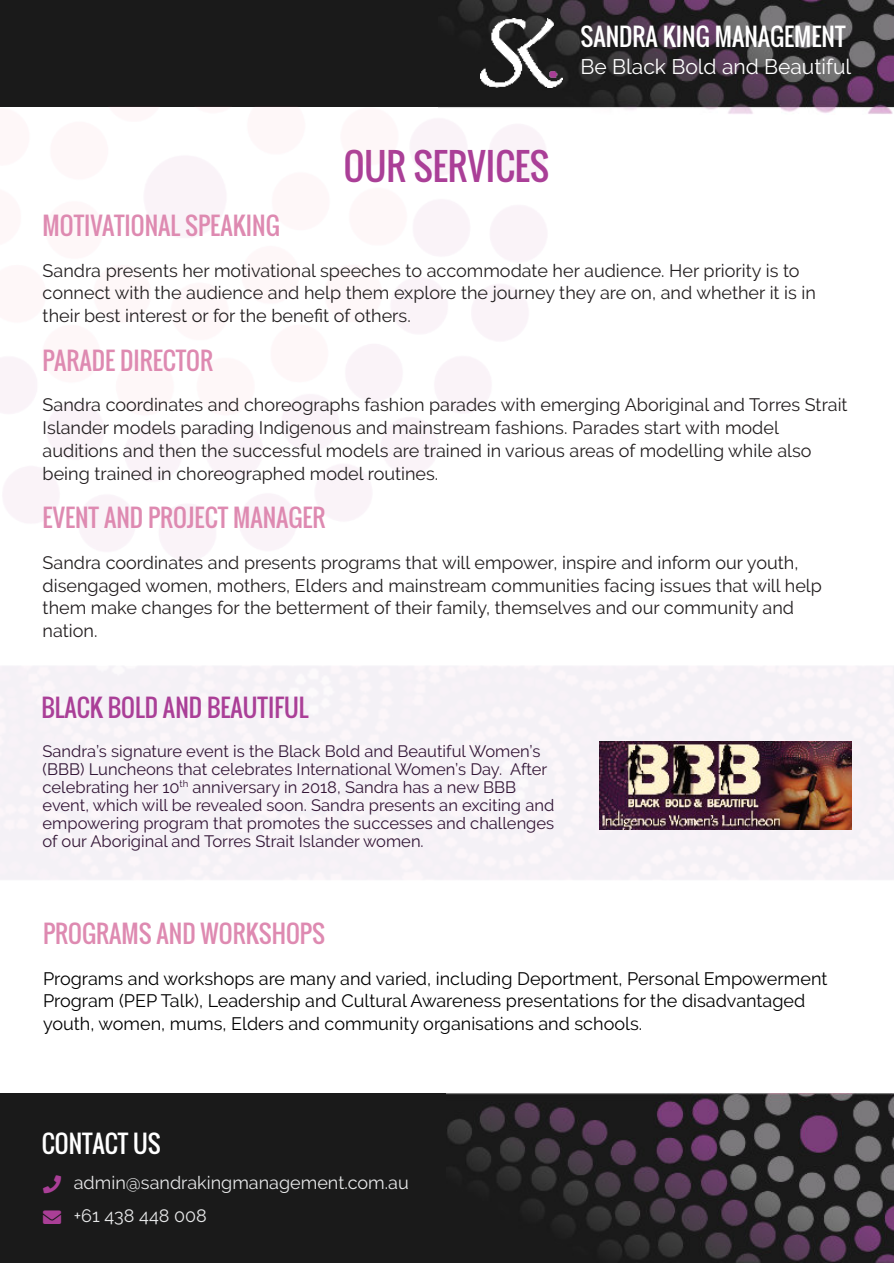
<style>
.page{position:relative;width:894px;height:1263px;background:#fff}
.page>*{position:absolute;margin:0;border:0;box-sizing:border-box;transform-origin:0 0}
.t1{font:36px "Oswald";color:#aa3f97}
.t2{font:24px "Oswald";color:#de8ab1}
.t3{font:24px "Oswald";color:#fff}
.t4{font:24px "Oswald";color:#aa3f97}
.t5{font:21px "Raleway";color:#fff}
.t6{font:18px/22.8px "Raleway";color:#231f20}
.t7{font:18px/22.8px "Raleway";color:#000}
.t8{font:18px/32.4px "Raleway";color:#e7e8e9}
.t9{font:16.5px/18px "Raleway";color:#331636}
</style>
<div class="page">
<div style="left:0;top:666px;width:893px;height:214px;background:#f5f2f6"></div>
<img style="left:599px;top:742px;width:251px;height:88px">
<div style="left:0;top:0;width:893px;height:106px;background:#1a1a1a"></div>
<img style="left:459px;top:0;width:434px;height:114px">
<img style="left:480px;top:18px;width:82px;height:70px">
<img style="left:0;top:106px;width:568px;height:455px">
<div style="left:0;top:1094px;width:893px;height:169px;background:#1a1a1a"></div>
<img style="left:446px;top:1093px;width:447px;height:170px">
<h1 class="t1" style="left:343px;top:139px;width:207px">OUR SERVICES</h1>
<h2 class="t3" style="left:580px;top:18px;width:266px">SANDRA KING MANAGEMENT</h2>
<p class="t5" style="left:580px;top:55px;width:272px">Be Black Bold and Beautiful</p>
<h2 class="t2" style="left:43px;top:207px;width:238px">MOTIVATIONAL SPEAKING</h2>
<p class="t6" style="left:43px;top:259px;width:774px">Sandra presents her motivational speeches to accommodate her audience. Her priority is to connect with the audience and help them explore the journey they are on, and whether it is in their best interest or for the benefit of others.</p>
<h2 class="t2" style="left:43px;top:342px;width:172px">PARADE DIRECTOR</h2>
<p class="t6" style="left:43px;top:394px;width:806px">Sandra coordinates and choreographs fashion parades with emerging Aboriginal and Torres Strait Islander models parading Indigenous and mainstream fashions. Parades start with model auditions and then the successful models are trained in various areas of modelling while also being trained in choreographed model routines.</p>
<h2 class="t2" style="left:43px;top:499px;width:284px">EVENT AND PROJECT MANAGER</h2>
<p class="t6" style="left:43px;top:551px;width:780px">Sandra coordinates and presents programs that will empower, inspire and inform our youth, disengaged women, mothers, Elders and mainstream communities facing issues that will help them make changes for the betterment of their family, themselves and our community and nation.</p>
<h2 class="t4" style="left:41px;top:690px;width:268px">BLACK BOLD AND BEAUTIFUL</h2>
<p class="t9" style="left:43px;top:742px;width:513px">Sandra’s signature event is the Black Bold and Beautiful Women’s (BBB) Luncheons that celebrates International Women’s Day. After celebrating her 10<sup>th</sup> anniversary in 2018, Sandra has a new BBB event, which will be revealed soon. Sandra presents an exciting and empowering program that promotes the successes and challenges of our Aboriginal and Torres Strait Islander women.</p>
<h2 class="t2" style="left:43px;top:915px;width:283px">PROGRAMS AND WORKSHOPS</h2>
<p class="t7" style="left:43px;top:967px;width:785px">Programs and workshops are many and varied, including Deportment, Personal Empowerment<br>Program (PEP Talk), Leadership and Cultural Awareness presentations for the disadvantaged youth, women, mums, Elders and community organisations and schools.</p>
<h2 class="t3" style="left:42px;top:1126px;width:120px">CONTACT US</h2>
<p class="t8" style="left:74px;top:1167px;width:336px">admin@sandrakingmanagement.com.au +61 438 448 008</p>
</div>
